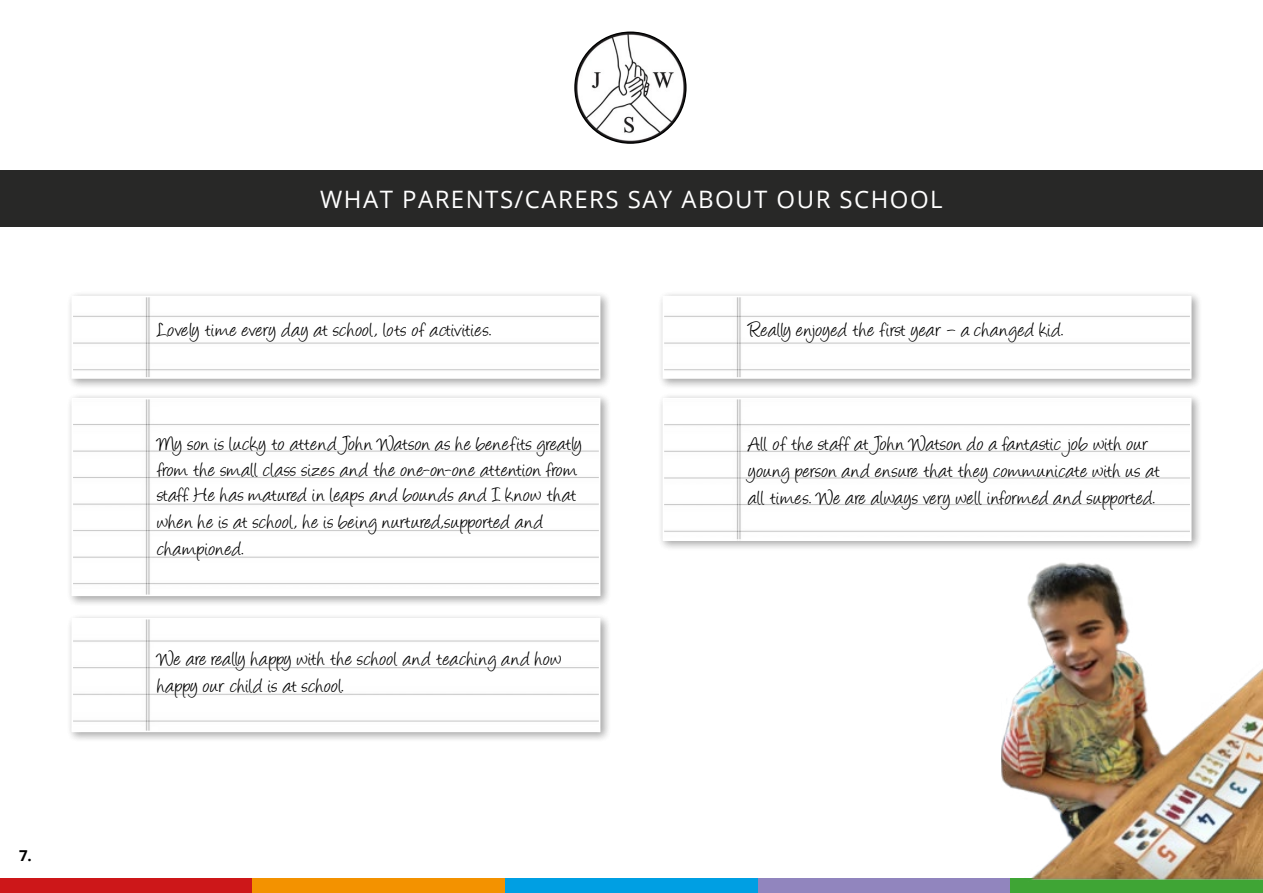
<style>
.page{position:relative;width:1263px;height:893px;background:#fff}
.page>*{position:absolute;margin:0;border:0;box-sizing:border-box;transform-origin:0 0}
.t1{font:24px "Open Sans";letter-spacing:.06em;color:#fff}
.t2{font:22.5px/26.2px "Angelina";letter-spacing:.03em;color:#000}
.t3{font:700 15px "Open Sans";color:#000}
</style>
<div class="page">
<div style="left:657px;top:291px;width:546px;height:99px;background:#000;opacity:.2"></div>
<svg style="left:666px;top:299px;width:522px;height:77px"></svg>
<div style="left:663px;top:296px;width:528px;height:83px;border:2px solid #fff"></div>
<div style="left:0;top:878px;width:253px;height:15px;background:#cd1719"></div>
<div style="left:253px;top:878px;width:252px;height:15px;background:#f39200"></div>
<div style="left:505px;top:878px;width:253px;height:15px;background:#009fe3"></div>
<div style="left:758px;top:878px;width:252px;height:15px;background:#9185be"></div>
<div style="left:1010px;top:878px;width:253px;height:15px;background:#3fa535"></div>
<div style="left:0;top:170px;width:1263px;height:57px;background:#282827"></div>
<img style="left:575px;top:32px;width:111px;height:111px;border-radius:55px">
<div style="left:66px;top:291px;width:546px;height:99px;background:#000;opacity:.2"></div>
<svg style="left:75px;top:299px;width:522px;height:77px"></svg>
<div style="left:72px;top:296px;width:528px;height:83px;border:2px solid #fff"></div>
<div style="left:66px;top:393px;width:546px;height:214px;background:#000;opacity:.2"></div>
<div style="left:72px;top:399px;width:528px;height:196px;background:#fff"></div>
<div style="left:66px;top:613px;width:546px;height:130px;background:#000;opacity:.2"></div>
<svg style="left:75px;top:621px;width:522px;height:108px"></svg>
<div style="left:657px;top:393px;width:546px;height:159px;background:#000;opacity:.2"></div>
<svg style="left:666px;top:401px;width:522px;height:137px"></svg>
<img style="left:1001px;top:562px;width:262px;height:318px">
<p class="t3" style="left:19px;top:845px;width:14px">7.</p>
<p class="t1" style="left:320px;top:183px;width:624px">WHAT PARENTS/CARERS SAY ABOUT OUR SCHOOL</p>
<p class="t2" style="left:157px;top:319px;width:336px">Lovely time every day at school, lots of activities.</p>
<p class="t2" style="left:157px;top:433px;width:426px">My son is lucky to attend John Watson as he benefits greatly from the small class sizes and the one-on-one attention from staff. He has matured in leaps and bounds and I know that when he is at school, he is being nurtured,supported and championed.</p>
<p class="t2" style="left:157px;top:647px;width:406px;line-height:27px">We are really happy with the school and teaching and how happy our child is at school.</p>
<p class="t2" style="left:748px;top:319px;width:316px">Really enjoyed the first year – a changed kid.</p>
<p class="t2" style="left:748px;top:433px;width:413px;line-height:27px">All of the staff at John Watson do a fantastic job with our young person and ensure that they communicate with us at all times. We are always very well informed and supported.</p>
</div>
